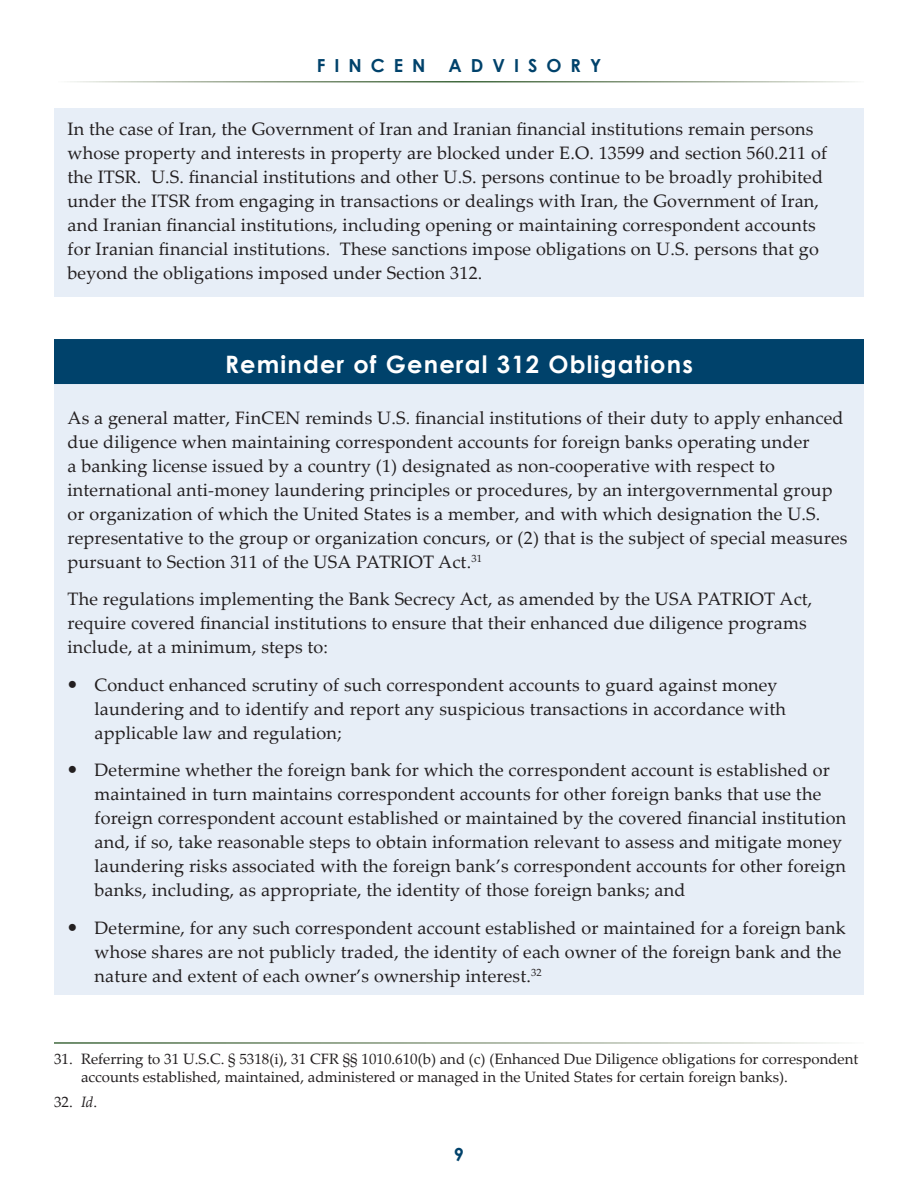
<style>
.page{position:relative;width:918px;height:1188px;background:#fff}
.page>*{position:absolute;margin:0;border:0;box-sizing:border-box;transform-origin:0 0}
.t1{font:700 24px "Century Gothic";letter-spacing:.05em;color:#fff}
.t2{font:18px/24px "Palatino Linotype";letter-spacing:.01em;color:#231f20}
.t3{font:700 18px "Century Gothic";letter-spacing:.5em;color:#00426b}
.t4{font:15px/18px "Palatino Linotype";color:#231f20}
.s1{font-style:italic}
</style>
<div class="page">
<div style="left:54px;top:108px;width:810px;height:189px;background:#e7eef7"></div>
<div style="left:54px;top:341px;width:810px;height:654px;background:#e7eef7"></div>
<div style="left:54px;top:339px;width:810px;height:45px;background:#00426b"></div>
<p class="t3" style="left:317px;top:52px;width:110px">FINCEN</p>
<p class="t3" style="left:449px;top:52px;width:154px">ADVISORY</p>
<p class="t2" style="left:68px;top:116px;width:761px">In the case of Iran, the Government of Iran and Iranian financial institutions remain persons whose property and interests in property are blocked under E.O. 13599 and section 560.211 of the ITSR. U.S. financial institutions and other U.S. persons continue to be broadly prohibited under the ITSR from engaging in transactions or dealings with Iran, the Government of Iran, and Iranian financial institutions, including opening or maintaining correspondent accounts for Iranian financial institutions. These sanctions impose obligations on U.S. persons that go beyond the obligations imposed under Section 312.</p>
<h1 class="t1" style="left:225px;top:346px;width:469px">Reminder of General 312 Obligations</h1>
<p class="t2" style="left:68px;top:405px;width:782px">As a general matter, FinCEN reminds U.S. financial institutions of their duty to apply enhanced due diligence when maintaining correspondent accounts for foreign banks operating under<br>a banking license issued by a country (1) designated as non-cooperative with respect to international anti-money laundering principles or procedures, by an intergovernmental group or organization of which the United States is a member, and with which designation the U.S. representative to the group or organization concurs, or (2) that is the subject of special measures pursuant to Section 311 of the USA PATRIOT Act.<sup>31</sup></p>
<p class="t2" style="left:68px;top:586px;width:746px">The regulations implementing the Bank Secrecy Act, as amended by the USA PATRIOT Act, require covered financial institutions to ensure that their enhanced due diligence programs include, at a minimum, steps to:</p>
<p class="t2" style="left:94px;top:672px;width:693px">Conduct enhanced scrutiny of such correspondent accounts to guard against money laundering and to identify and report any suspicious transactions in accordance with applicable law and regulation;</p>
<p class="t2" style="left:94px;top:757px;width:753px">Determine whether the foreign bank for which the correspondent account is established or maintained in turn maintains correspondent accounts for other foreign banks that use the foreign correspondent account established or maintained by the covered financial institution and, if so, take reasonable steps to obtain information relevant to assess and mitigate money laundering risks associated with the foreign bank’s correspondent accounts for other foreign banks, including, as appropriate, the identity of those foreign banks; and</p>
<p class="t2" style="left:94px;top:915px;width:753px">Determine, for any such correspondent account established or maintained for a foreign bank whose shares are not publicly traded, the identity of each owner of the foreign bank and the nature and extent of each owner’s ownership interest.<sup>32</sup></p>
<p class="t4" style="left:81px;top:1049px;width:779px;text-indent:-27px">31. Referring to 31 U.S.C. § 5318(i), 31 CFR §§ 1010.610(b) and (c) (Enhanced Due Diligence obligations for correspondent accounts established, maintained, administered or managed in the United States for certain foreign banks).</p>
<p class="t4" style="left:54px;top:1092px;width:45px">32. <span class="s1">Id</span>.</p>
<p class="t3" style="left:454px;top:1141px;width:12px">9</p>
</div>
